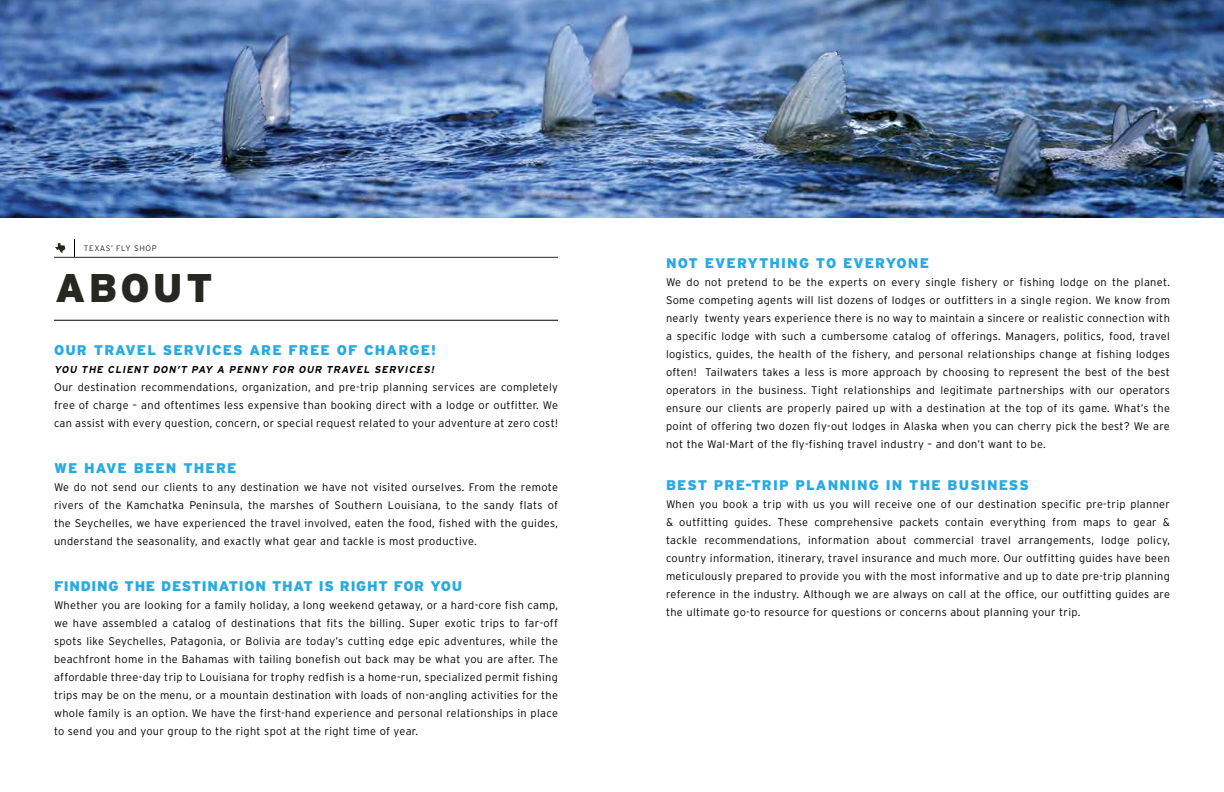
<style>
.page{position:relative;width:1224px;height:792px;background:#fff}
.page>*{position:absolute;margin:0;border:0;box-sizing:border-box;transform-origin:0 0}
.t1{font:900 40px "Interstate";letter-spacing:.08em;color:#282823}
.t2{font:900 14px "Interstate";letter-spacing:.08em;color:#28aae1}
.t3{font:900 14px "Interstate";letter-spacing:.05em;color:#28aae1}
.t4{font:300 11px/18px "Interstate";letter-spacing:.03em;color:#000;text-align:justify}
.t5{font:italic 700 10px "Interstate";color:#000}
.t6{font:300 8px "Interstate";letter-spacing:.075em;color:#282823}
</style>
<div class="page">
<img style="left:0;top:0;width:1224px;height:217px">
<hr style="left:54px;top:320px;width:504px;height:1px;background:#000">
<hr style="left:54px;top:257px;width:504px;height:1px;background:#282823">
<svg style="left:74px;top:239px;width:1px;height:18px"></svg>
<svg style="left:55px;top:243px;width:10px;height:10px"></svg>
<p class="t6" style="left:84px;top:244px;width:74px">TEXAS’ FLY SHOP</p>
<h1 class="t1" style="left:55px;top:265px;width:159px">ABOUT</h1>
<p class="t2" style="left:54px;top:342px;width:384px">OUR TRAVEL SERVICES ARE FREE OF CHARGE!</p>
<p class="t5" style="left:54px;top:363px;width:384px">YOU THE CLIENT DON’T PAY A PENNY FOR OUR TRAVEL SERVICES!</p>
<p class="t4" style="left:54px;top:378px;width:506px">Our destination recommendations, organization, and pre-trip planning services are completely free of charge – and oftentimes less expensive than booking direct with a lodge or outfitter. We can assist with every question, concern, or special request related to your adventure at zero cost!</p>
<p class="t2" style="left:54px;top:460px;width:184px">WE HAVE BEEN THERE</p>
<p class="t4" style="left:54px;top:478px;width:506px">We do not send our clients to any destination we have not visited ourselves. From the remote rivers of the Kamchatka Peninsula, the marshes of Southern Louisiana, to the sandy flats of the Seychelles, we have experienced the travel involved, eaten the food, fished with the guides, understand the seasonality, and exactly what gear and tackle is most productive.</p>
<p class="t3" style="left:54px;top:578px;width:410px">FINDING THE DESTINATION THAT IS RIGHT FOR YOU</p>
<p class="t4" style="left:54px;top:596px;width:506px">Whether you are looking for a family holiday, a long weekend getaway, or a hard-core fish camp, we have assembled a catalog of destinations that fits the billing. Super exotic trips to far-off spots like Seychelles, Patagonia, or Bolivia are today’s cutting edge epic adventures, while the beachfront home in the Bahamas with tailing bonefish out back may be what you are after. The affordable three-day trip to Louisiana for trophy redfish is a home-run, specialized permit fishing trips may be on the menu, or a mountain destination with loads of non-angling activities for the whole family is an option. We have the first-hand experience and personal relationships in place to send you and your group to the right spot at the right time of year.</p>
<p class="t2" style="left:666px;top:255px;width:265px">NOT EVERYTHING TO EVERYONE</p>
<p class="t4" style="left:666px;top:273px;width:506px">We do not pretend to be the experts on every single fishery or fishing lodge on the planet.<br>Some competing agents will list dozens of lodges or outfitters in a single region. We know from nearly twenty years experience there is no way to maintain a sincere or realistic connection with a specific lodge with such a cumbersome catalog of offerings. Managers, politics, food, travel logistics, guides, the health of the fishery, and personal relationships change at fishing lodges often! Tailwaters takes a less is more approach by choosing to represent the best of the best operators in the business. Tight relationships and legitimate partnerships with our operators ensure our clients are properly paired up with a destination at the top of its game. What’s the point of offering two dozen fly-out lodges in Alaska when you can cherry pick the best? We are not the Wal-Mart of the fly-fishing travel industry – and don’t want to be.</p>
<p class="t2" style="left:666px;top:477px;width:364px">BEST PRE-TRIP PLANNING IN THE BUSINESS</p>
<p class="t4" style="left:666px;top:495px;width:506px">When you book a trip with us you will receive one of our destination specific pre-trip planner &amp; outfitting guides. These comprehensive packets contain everything from maps to gear &amp; tackle recommendations, information about commercial travel arrangements, lodge policy, country information, itinerary, travel insurance and much more. Our outfitting guides have been meticulously prepared to provide you with the most informative and up to date pre-trip planning reference in the industry. Although we are always on call at the office, our outfitting guides are the ultimate go-to resource for questions or concerns about planning your trip.</p>
</div>
